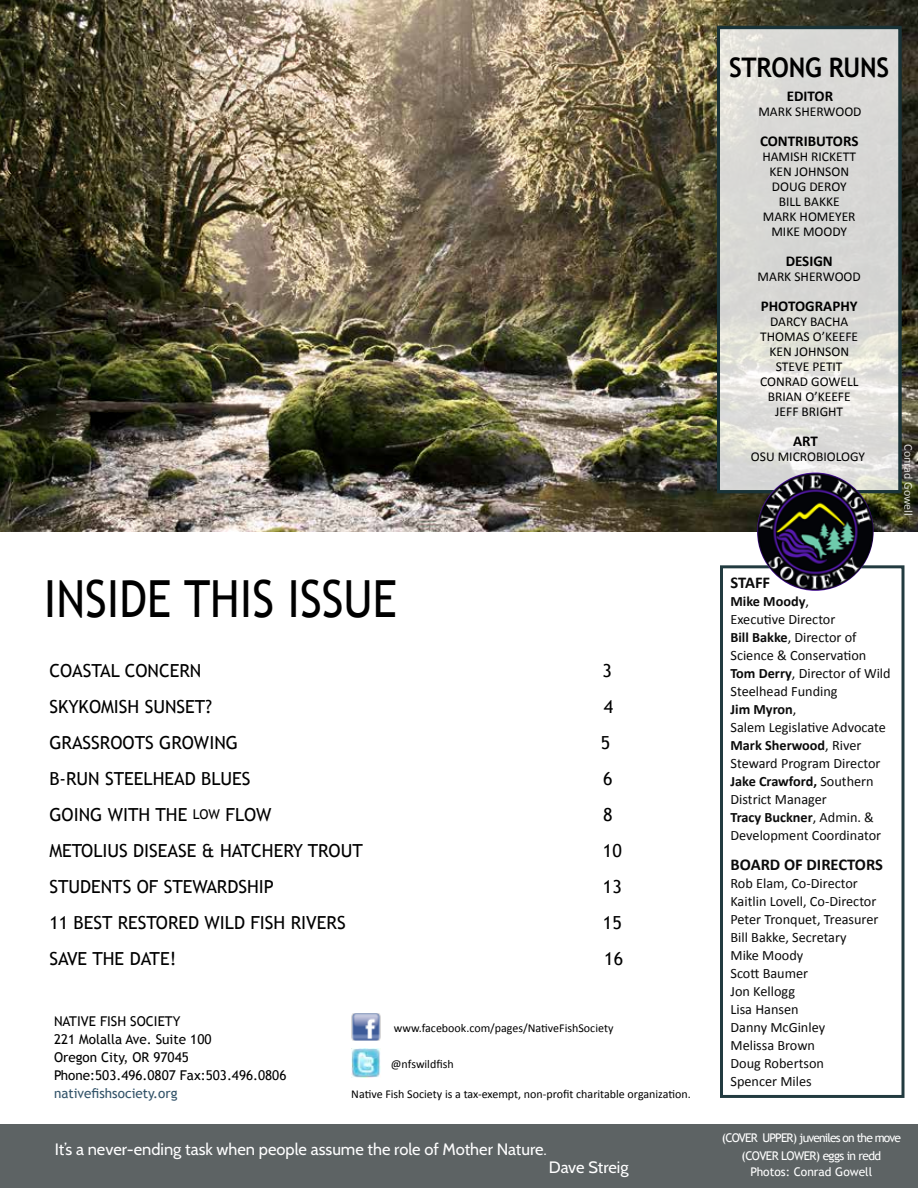
<style>
.page{position:relative;width:918px;height:1188px;background:#fff}
.page>*{position:absolute;margin:0;border:0;box-sizing:border-box;transform-origin:0 0}
.t1{font:51.15px "Trebuchet MS";color:#000;scale:.88 1}
.t2{font:700 27px "Trebuchet MS";letter-spacing:-.01em;color:#000;scale:.92 1}
.t3{font:18px "Trebuchet MS";color:#000}
.t4{font:16.5px "Cabin";color:#fff}
.t5{font:700 16.5px "Calibri";color:#000}
.t6{font:700 15px "Calibri";color:#000}
.t7{font:14.25px/18px "Calibri";color:#000}
.t8{font:13.5px/15px "Calibri";color:#000;text-align:center}
.t9{font:13.5px/18px "Trebuchet MS";color:#000}
.t10{font:13.5px "Trebuchet MS";color:#315268}
.t11{font:12px "Calibri";color:#000}
.t12{font:12px/18px "Trebuchet MS";letter-spacing:-.07em;color:#fff;text-align:center}
.t13{font:12px "Trebuchet MS";color:#fff}
.t14{font:12px "Calibri";color:#fff}
.s1{font-size:13.5px}
.s2{font-weight:700}
</style>
<div class="page">
<img style="left:0;top:0;width:918px;height:532px">
<svg style="left:721px;top:30px;width:177px;height:459px;background:#dcdcd8"></svg>
<div style="left:717px;top:26px;width:185px;height:467px;border:3px solid #193338"></div>
<div style="left:720px;top:565px;width:184px;height:533px;border:3px solid #193338"></div>
<img style="left:757px;top:472px;width:117px;height:119px">
<img style="left:351px;top:1013px;width:29px;height:28px">
<img style="left:351px;top:1049px;width:29px;height:29px">
<div style="left:0;top:1124px;width:918px;height:64px;background:#5d6364"></div>
<h1 class="t1" style="left:44px;top:568px;width:403px">INSIDE THIS ISSUE</h1>
<p class="t3" style="left:49px;top:660px;width:154px">COASTAL CONCERN</p>
<p class="t3" style="left:602px;top:660px;width:11px">3</p>
<p class="t3" style="left:49px;top:696px;width:164px">SKYKOMISH SUNSET?</p>
<p class="t3" style="left:604px;top:696px;width:11px">4</p>
<p class="t3" style="left:49px;top:732px;width:190px">GRASSROOTS GROWING</p>
<p class="t3" style="left:601px;top:732px;width:11px">5</p>
<p class="t3" style="left:49px;top:768px;width:203px">B-RUN STEELHEAD BLUES</p>
<p class="t3" style="left:603px;top:768px;width:11px">6</p>
<p class="t3" style="left:49px;top:804px;width:224px">GOING WITH THE <span class="s1">LOW</span> FLOW</p>
<p class="t3" style="left:603px;top:804px;width:11px">8</p>
<p class="t3" style="left:49px;top:840px;width:315px">METOLIUS DISEASE &amp; HATCHERY TROUT</p>
<p class="t3" style="left:603px;top:840px;width:20px">10</p>
<p class="t3" style="left:49px;top:876px;width:226px">STUDENTS OF STEWARDSHIP</p>
<p class="t3" style="left:603px;top:876px;width:20px">13</p>
<p class="t3" style="left:49px;top:912px;width:298px">11 BEST RESTORED WILD FISH RIVERS</p>
<p class="t3" style="left:603px;top:912px;width:20px">15</p>
<p class="t3" style="left:49px;top:948px;width:128px">SAVE THE DATE!</p>
<p class="t3" style="left:604px;top:948px;width:20px">16</p>
<p class="t9" style="left:54px;top:1012px;width:234px">NATIVE FISH SOCIETY<br>221 Molalla Ave. Suite 100<br>Oregon City, OR 97045<br>Phone:503.496.0807 Fax:503.496.0806</p>
<p class="t10" style="left:54px;top:1085px;width:125px">nativefishsociety.org</p>
<p class="t11" style="left:394px;top:1020px;width:221px">www.facebook.com/pages/NativeFishSociety</p>
<p class="t11" style="left:391px;top:1056px;width:64px">@nfswildfish</p>
<p class="t11" style="left:351px;top:1086px;width:341px">Native Fish Society is a tax-exempt, non-profit charitable organization.</p>
<p class="t4" style="left:55px;top:1139px;width:494px">It’s a never-ending task when people assume the role of Mother Nature.</p>
<p class="t4" style="left:549px;top:1157px;width:81px">Dave Streig</p>
<h2 class="t2" style="left:729px;top:51px;width:175px">STRONG RUNS</h2>
<p class="t6" style="left:787px;top:87px;width:48px">EDITOR</p>
<p class="t8" style="left:758px;top:104px;width:105px">MARK SHERWOOD</p>
<p class="t6" style="left:760px;top:132px;width:100px">CONTRIBUTORS</p>
<p class="t8" style="left:762px;top:149px;width:95px">HAMISH RICKETT<br>KEN JOHNSON<br>DOUG DEROY<br>BILL BAKKE<br>MARK HOMEYER<br>MIKE MOODY</p>
<p class="t6" style="left:786px;top:252px;width:49px">DESIGN</p>
<p class="t8" style="left:758px;top:269px;width:105px">MARK SHERWOOD</p>
<p class="t6" style="left:761px;top:297px;width:98px">PHOTOGRAPHY</p>
<p class="t8" style="left:760px;top:314px;width:100px">DARCY BACHA<br>THOMAS O’KEEFE<br>KEN JOHNSON<br>STEVE PETIT<br>CONRAD GOWELL<br>BRIAN O’KEEFE<br>JEFF BRIGHT</p>
<p class="t6" style="left:793px;top:432px;width:26px">ART</p>
<p class="t8" style="left:751px;top:449px;width:116px">OSU MICROBIOLOGY</p>
<p class="t14" style="left:916px;top:444px;width:73px;rotate:90deg">Conrad Gowell</p>
<p class="t5" style="left:730px;top:572px;width:41px">STAFF</p>
<p class="t7" style="left:730px;top:592px;width:162px"><span class="s2">Mike Moody</span>,<br>Executive Director<br><span class="s2">Bill Bakke</span>, Director of<br>Science &amp; Conservation<br><span class="s2">Tom Derry</span>, Director of Wild<br>Steelhead Funding<br><span class="s2">Jim Myron</span>,<br>Salem Legislative Advocate<br><span class="s2">Mark Sherwood</span>, River<br>Steward Program Director<br><span class="s2">Jake Crawford,</span> Southern<br>District Manager<br><span class="s2">Tracy Buckner</span>, Admin. &amp;<br>Development Coordinator</p>
<p class="t5" style="left:730px;top:854px;width:154px">BOARD OF DIRECTORS</p>
<p class="t7" style="left:730px;top:874px;width:149px">Rob Elam, Co-Director<br>Kaitlin Lovell, Co-Director<br>Peter Tronquet, Treasurer<br>Bill Bakke, Secretary<br>Mike Moody<br>Scott Baumer<br>Jon Kellogg<br>Lisa Hansen<br>Danny McGinley<br>Melissa Brown<br>Doug Robertson<br>Spencer Miles</p>
<p class="t12" style="left:722px;top:1128px;width:181px">(COVER UPPER) juveniles on the move (COVER LOWER) eggs in redd</p>
<p class="t13" style="left:751px;top:1165px;width:123px">Photos: Conrad Gowell</p>
</div>
